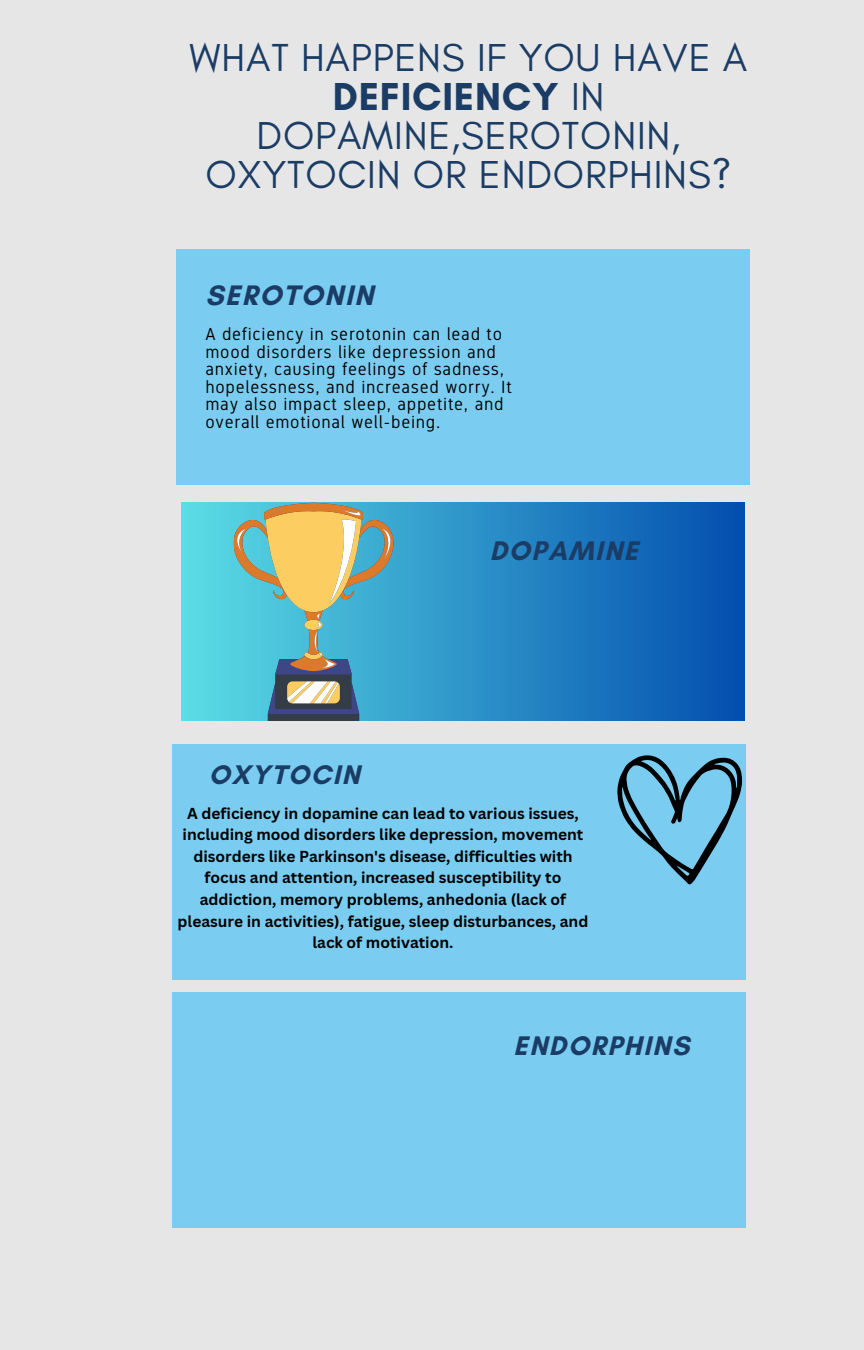
<style>
.page{position:relative;width:864px;height:1350px;background:#e6e6e6}
.page>*{position:absolute;margin:0;border:0;box-sizing:border-box;transform-origin:0 0}
.t1{font:39.6px/38.7px "Glacial Indifference";letter-spacing:.02em;color:#1b3c65;text-align:center}
.t2{font:700 28.8px "Glacial Indifference";letter-spacing:.06em;color:#1b3c65}
.t3{font:700 27.45px "Glacial Indifference";letter-spacing:.06em;color:#1b3c65}
.t4{font:17.55px/17.6px "Gidole";letter-spacing:.04em;color:#000}
.t5{font:700 15.53px/21.6px "Canva Sans";color:#000;text-align:center}
.s1{font-weight:700}
</style>
<div class="page">
<svg style="left:181px;top:503px;width:564px;height:218px;background:#2485c3"></svg>
<svg style="left:229px;top:503px;width:171px;height:218px;background:#7db0a7"></svg>
<div style="left:173px;top:744px;width:573px;height:235px;background:#7acdf1"></div>
<div style="left:176px;top:249px;width:573px;height:236px;background:#7acdf1"></div>
<div style="left:173px;top:993px;width:573px;height:235px;background:#7acdf1"></div>
<svg style="left:617px;top:755px;width:125px;height:130px"></svg>
<p class="t1" style="left:190px;top:38px;width:559px">WHAT HAPPENS IF YOU HAVE A<br><span class="s1">DEFICIENCY</span> IN<br>DOPAMINE,SEROTONIN,<br>OXYTOCIN OR ENDORPHINS?</p>
<p class="t2" style="left:205px;top:278px;width:169px">SEROTONIN</p>
<p class="t4" style="left:205px;top:326px;width:308px">A deficiency in serotonin can lead to mood disorders like depression and anxiety, causing feelings of sadness, hopelessness, and increased worry. It may also impact sleep, appetite, and overall emotional well-being.</p>
<p class="t3" style="left:209px;top:758px;width:153px">OXYTOCIN</p>
<p class="t3" style="left:490px;top:534px;width:150px">DOPAMINE</p>
<p class="t5" style="left:178px;top:802px;width:412px">A deficiency in dopamine can lead to various issues, including mood disorders like depression, movement disorders like Parkinson's disease, difficulties with focus and attention, increased susceptibility to addiction, memory problems, anhedonia (lack of pleasure in activities), fatigue, sleep disturbances, and lack of motivation.</p>
<p class="t3" style="left:514px;top:1029px;width:177px">ENDORPHINS</p>
</div>
